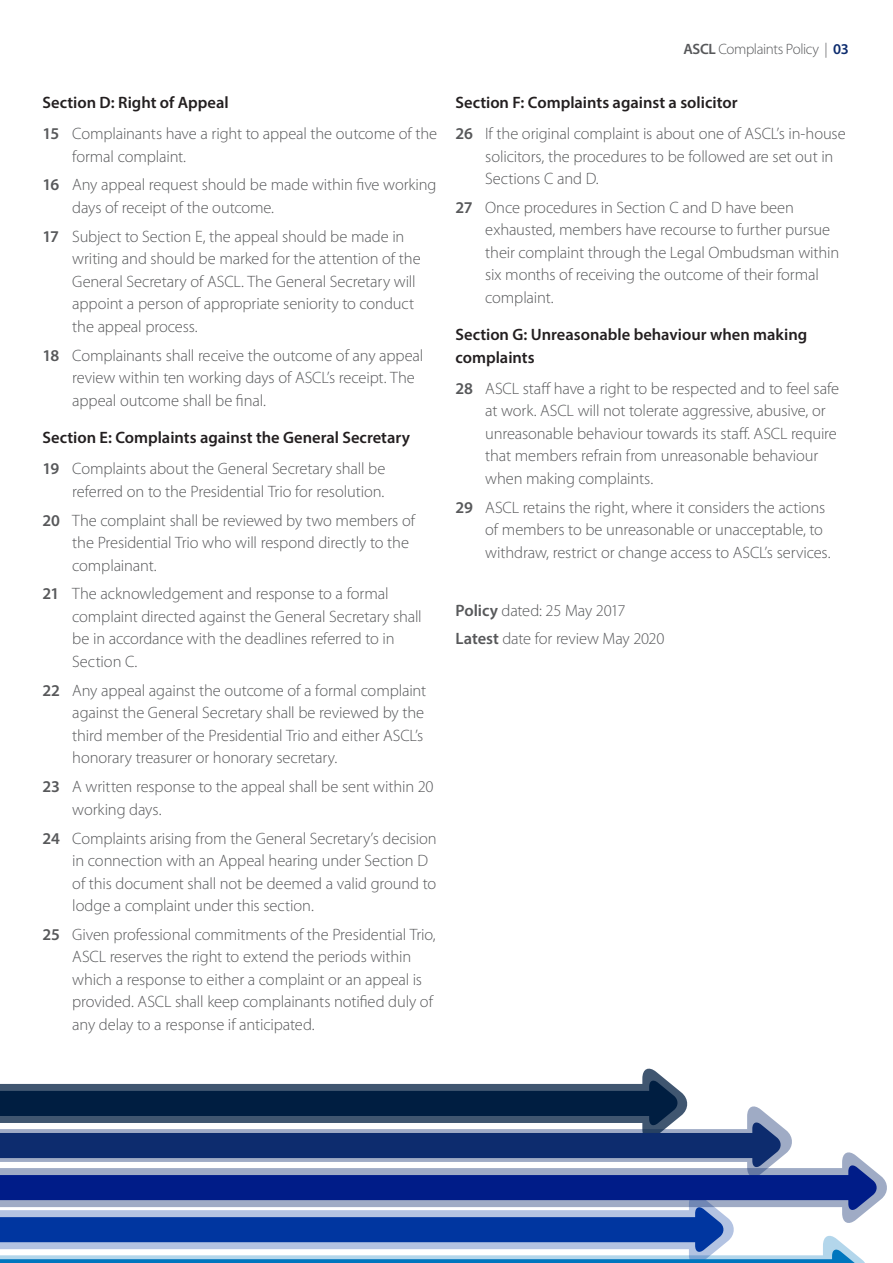
<style>
.page{position:relative;width:893px;height:1263px;background:#fff}
.page>*{position:absolute;margin:0;border:0;box-sizing:border-box;transform-origin:0 0}
.t1{font:300 16.5px/22.5px "Myriad Pro";letter-spacing:-.01em;color:#57585a}
.heading{font:600 16.5px/22.5px "Myriad Pro";color:#231f20}
.t2{font:300 15px "Myriad Pro";letter-spacing:-.025em;color:#57585a}
.s1{font-weight:600}
.s2{font-weight:600;color:#0d2c6e}
</style>
<div class="page">
<svg style="left:0;top:1079px;width:878px;height:184px"></svg>
<p class="heading" style="left:43px;top:91px;width:188px">Section D: Right of Appeal</p>
<p class="t1" style="left:72px;top:122px;width:366px;text-indent:-30px"><span class="s1">15</span> Complainants have a right to appeal the outcome of the formal complaint.</p>
<p class="t1" style="left:72px;top:174px;width:366px;text-indent:-30px"><span class="s1">16</span> Any appeal request should be made within five working days of receipt of the outcome.</p>
<p class="t1" style="left:72px;top:225px;width:350px;text-indent:-30px"><span class="s1">17</span> Subject to Section E, the appeal should be made in writing and should be marked for the attention of the General Secretary of ASCL. The General Secretary will appoint a person of appropriate seniority to conduct the appeal process.</p>
<p class="t1" style="left:72px;top:344px;width:353px;text-indent:-30px"><span class="s1">18</span> Complainants shall receive the outcome of any appeal review within ten working days of ASCL’s receipt. The appeal outcome shall be final.</p>
<p class="heading" style="left:43px;top:426px;width:369px">Section E: Complaints against the General Secretary</p>
<p class="t1" style="left:43px;top:457px;width:344px;text-align:right"><span class="s1">19</span> Complaints about the General Secretary shall be referred on to the Presidential Trio for resolution.</p>
<p class="t1" style="left:72px;top:509px;width:344px;text-indent:-30px"><span class="s1">20</span> The complaint shall be reviewed by two members of the Presidential Trio who will respond directly to the complainant.</p>
<p class="t1" style="left:72px;top:582px;width:351px;text-indent:-30px"><span class="s1">21</span> The acknowledgement and response to a formal complaint directed against the General Secretary shall be in accordance with the deadlines referred to in Section C.</p>
<p class="t1" style="left:72px;top:679px;width:355px;text-indent:-30px"><span class="s1">22</span> Any appeal against the outcome of a formal complaint against the General Secretary shall be reviewed by the third member of the Presidential Trio and either ASCL’s honorary treasurer or honorary secretary.</p>
<p class="t1" style="left:72px;top:775px;width:363px;text-indent:-30px"><span class="s1">23</span> A written response to the appeal shall be sent within 20 working days.</p>
<p class="t1" style="left:72px;top:827px;width:366px;text-indent:-30px"><span class="s1">24</span> Complaints arising from the General Secretary’s decision in connection with an Appeal hearing under Section D of this document shall not be deemed a valid ground to lodge a complaint under this section.</p>
<p class="t1" style="left:72px;top:923px;width:365px;text-indent:-30px"><span class="s1">25</span> Given professional commitments of the Presidential Trio, ASCL reserves the right to extend the periods within which a response to either a complaint or an appeal is provided. ASCL shall keep complainants notified duly of any delay to a response if anticipated.</p>
<p class="t2" style="left:683px;top:40px;width:167px"><span class="s1">ASCL</span> Complaints Policy | <span class="s2">03</span></p>
<p class="heading" style="left:455px;top:91px;width:284px">Section F: Complaints against a solicitor</p>
<p class="t1" style="left:485px;top:122px;width:362px;text-indent:-30px"><span class="s1">26</span> If the original complaint is about one of ASCL’s in-house solicitors, the procedures to be followed are set out in<br>Sections C and D.</p>
<p class="t1" style="left:485px;top:196px;width:355px;text-indent:-30px"><span class="s1">27</span> Once procedures in Section C and D have been exhausted, members have recourse to further pursue their complaint through the Legal Ombudsman within six months of receiving the outcome of their formal complaint.</p>
<p class="heading" style="left:455px;top:323px;width:353px">Section G: Unreasonable behaviour when making complaints</p>
<p class="t1" style="left:485px;top:377px;width:355px;text-indent:-30px"><span class="s1">28</span> ASCL staff have a right to be respected and to feel safe at work. ASCL will not tolerate aggressive, abusive, or unreasonable behaviour towards its staff. ASCL require that members refrain from unreasonable behaviour when making complaints.</p>
<p class="t1" style="left:485px;top:496px;width:347px;text-indent:-30px"><span class="s1">29</span> ASCL retains the right, where it considers the actions of members to be unreasonable or unacceptable, to withdraw, restrict or change access to ASCL’s services.</p>
<p class="t1" style="left:455px;top:599px;width:171px"><span class="s1">Policy</span> dated: 25 May 2017</p>
<p class="t1" style="left:455px;top:627px;width:210px"><span class="s1">Latest</span> date for review May 2020</p>
</div>
